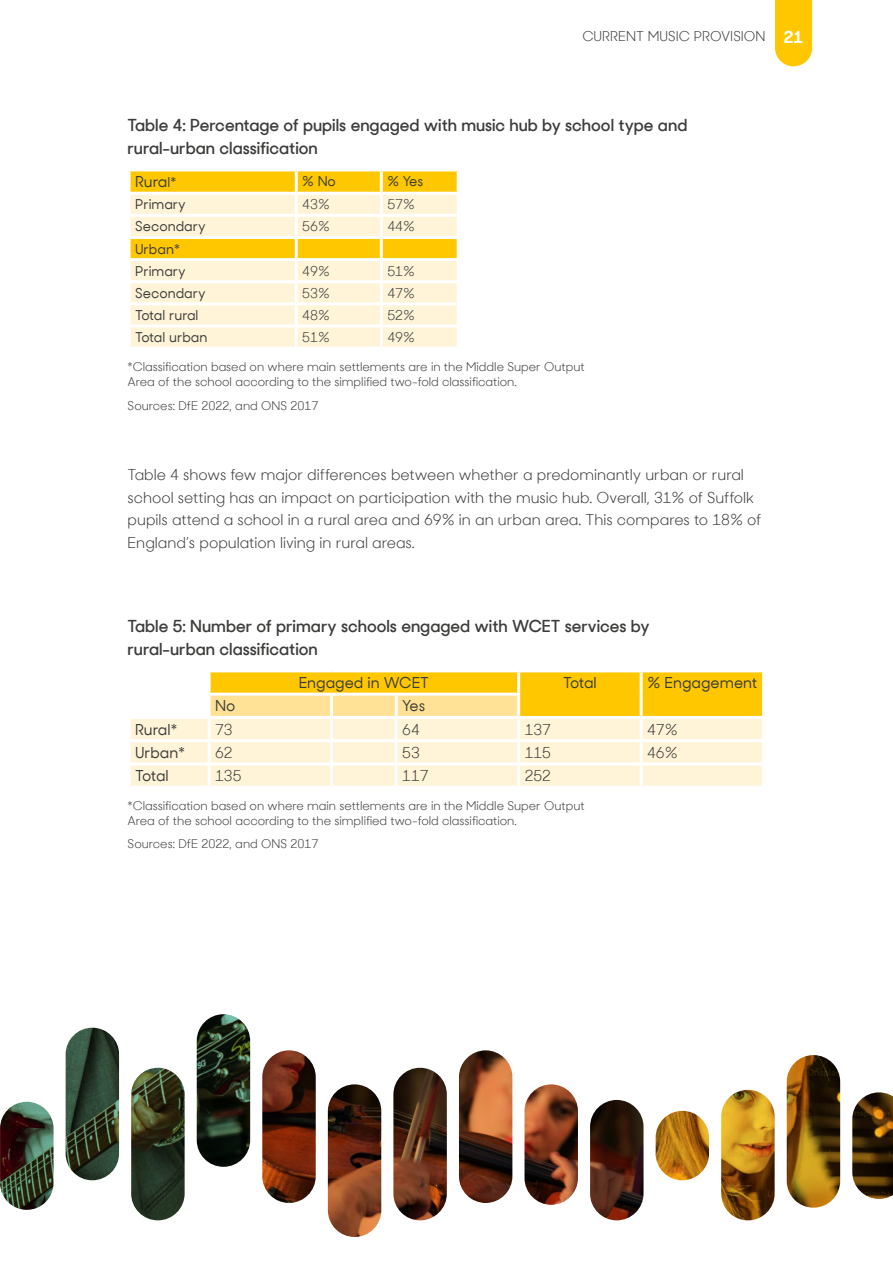
<style>
.page{position:relative;width:893px;height:1263px;background:#fff}
.page>*{position:absolute;margin:0;border:0;box-sizing:border-box;transform-origin:0 0}
._004__D_Head{font:600 16.5px/22.5px "Sharp Sans No 2";color:#3c3c3b}
._002__General_text{font:15px/22.5px "Sharp Sans No 2";color:#3c3c3b}
._002__General_text-2{font:500 15px "Sharp Sans No 2";color:#3c3c3b}
._106__Table_text{font:500 15px "Sharp Sans No 2";color:#3c3c3b}
._106__Table_text-2{font:500 13.5px "Sharp Sans No 2";color:#3c3c3b}
._106__Table_text-3{font:13.5px "Sharp Sans No 2";color:#3c3c3b}
._100__Running_head_left{font:13.5px "Sharp Sans No 2";color:#3c3c3b}
._002__General_text-3{font:12px/15px "Sharp Sans No 2";color:#3c3c3b}
.s1{font-weight:700;font-size:16.5px;color:#fff}
.s2{font-size:13.5px}
</style>
<div class="page">
<div style="left:775px;top:0;width:37px;height:66px;background:#fec700"></div>
<img style="left:0;top:1014px;width:893px;height:223px">
<svg style="left:131px;top:171px;width:326px;height:21px;background:#fec909"></svg>
<svg style="left:131px;top:195px;width:326px;height:152px;background:#feedb9"></svg>
<hr style="left:295px;top:171px;width:3px;height:21px;background:#fff">
<hr style="left:380px;top:171px;width:3px;height:21px;background:#fff">
<hr style="left:295px;top:195px;width:3px;height:19px;background:#fff">
<hr style="left:380px;top:195px;width:3px;height:19px;background:#fff">
<hr style="left:128px;top:214px;width:168px;height:3px;background:#fff">
<hr style="left:296px;top:214px;width:85px;height:3px;background:#fff">
<hr style="left:295px;top:217px;width:3px;height:19px;background:#fff">
<hr style="left:381px;top:214px;width:79px;height:3px;background:#fff">
<hr style="left:380px;top:217px;width:3px;height:19px;background:#fff">
<hr style="left:295px;top:239px;width:3px;height:19px;background:#fff">
<hr style="left:380px;top:239px;width:3px;height:19px;background:#fff">
<hr style="left:295px;top:261px;width:3px;height:19px;background:#fff">
<hr style="left:380px;top:261px;width:3px;height:19px;background:#fff">
<hr style="left:128px;top:280px;width:168px;height:3px;background:#fff">
<hr style="left:296px;top:280px;width:85px;height:3px;background:#fff">
<hr style="left:295px;top:283px;width:3px;height:19px;background:#fff">
<hr style="left:381px;top:280px;width:79px;height:3px;background:#fff">
<hr style="left:380px;top:283px;width:3px;height:19px;background:#fff">
<hr style="left:128px;top:302px;width:168px;height:3px;background:#fff">
<hr style="left:296px;top:302px;width:85px;height:3px;background:#fff">
<hr style="left:295px;top:305px;width:3px;height:19px;background:#fff">
<hr style="left:381px;top:302px;width:79px;height:3px;background:#fff">
<hr style="left:380px;top:305px;width:3px;height:19px;background:#fff">
<hr style="left:128px;top:324px;width:168px;height:3px;background:#fff">
<hr style="left:296px;top:324px;width:85px;height:3px;background:#fff">
<hr style="left:295px;top:327px;width:3px;height:20px;background:#fff">
<hr style="left:381px;top:324px;width:79px;height:3px;background:#fff">
<hr style="left:380px;top:327px;width:3px;height:20px;background:#fff">
<hr style="left:128px;top:236px;width:168px;height:3px;background:#fff">
<hr style="left:296px;top:236px;width:85px;height:3px;background:#fff">
<hr style="left:381px;top:236px;width:79px;height:3px;background:#fff">
<hr style="left:128px;top:258px;width:168px;height:3px;background:#fff">
<hr style="left:296px;top:258px;width:85px;height:3px;background:#fff">
<hr style="left:381px;top:258px;width:79px;height:3px;background:#fff">
<svg style="left:131px;top:672px;width:631px;height:114px;background:#fee79c"></svg>
<hr style="left:208px;top:672px;width:3px;height:21px;background:#fff">
<hr style="left:208px;top:696px;width:3px;height:20px;background:#fff">
<hr style="left:330px;top:696px;width:3px;height:20px;background:#fff">
<hr style="left:395px;top:696px;width:3px;height:20px;background:#fff">
<hr style="left:128px;top:716px;width:81px;height:3px;background:#fff">
<hr style="left:209px;top:716px;width:123px;height:3px;background:#fff">
<hr style="left:208px;top:719px;width:3px;height:20px;background:#fff">
<hr style="left:332px;top:716px;width:64px;height:3px;background:#fff">
<hr style="left:330px;top:719px;width:3px;height:20px;background:#fff">
<hr style="left:396px;top:716px;width:123px;height:3px;background:#fff">
<hr style="left:395px;top:719px;width:3px;height:20px;background:#fff">
<hr style="left:517px;top:719px;width:3px;height:20px;background:#fff">
<hr style="left:640px;top:719px;width:3px;height:20px;background:#fff">
<hr style="left:128px;top:739px;width:81px;height:3px;background:#fff">
<hr style="left:209px;top:739px;width:123px;height:3px;background:#fff">
<hr style="left:208px;top:742px;width:3px;height:20px;background:#fff">
<hr style="left:332px;top:739px;width:64px;height:3px;background:#fff">
<hr style="left:330px;top:742px;width:3px;height:20px;background:#fff">
<hr style="left:396px;top:739px;width:123px;height:3px;background:#fff">
<hr style="left:395px;top:742px;width:3px;height:20px;background:#fff">
<hr style="left:519px;top:739px;width:122px;height:3px;background:#fff">
<hr style="left:517px;top:742px;width:3px;height:20px;background:#fff">
<hr style="left:641px;top:739px;width:124px;height:3px;background:#fff">
<hr style="left:640px;top:742px;width:3px;height:20px;background:#fff">
<hr style="left:128px;top:762px;width:81px;height:3px;background:#fff">
<hr style="left:209px;top:762px;width:123px;height:3px;background:#fff">
<hr style="left:208px;top:765px;width:3px;height:21px;background:#fff">
<hr style="left:332px;top:762px;width:64px;height:3px;background:#fff">
<hr style="left:330px;top:765px;width:3px;height:21px;background:#fff">
<hr style="left:396px;top:762px;width:123px;height:3px;background:#fff">
<hr style="left:395px;top:765px;width:3px;height:21px;background:#fff">
<hr style="left:519px;top:762px;width:122px;height:3px;background:#fff">
<hr style="left:517px;top:765px;width:3px;height:21px;background:#fff">
<hr style="left:641px;top:762px;width:124px;height:3px;background:#fff">
<hr style="left:640px;top:765px;width:3px;height:21px;background:#fff">
<hr style="left:128px;top:693px;width:81px;height:3px;background:#fff">
<hr style="left:209px;top:693px;width:123px;height:3px;background:#fff">
<hr style="left:332px;top:693px;width:64px;height:3px;background:#fff">
<hr style="left:396px;top:693px;width:124px;height:3px;background:#fff">
<hr style="left:517px;top:672px;width:3px;height:21px;background:#fff">
<hr style="left:517px;top:696px;width:3px;height:20px;background:#fff">
<hr style="left:519px;top:716px;width:122px;height:3px;background:#fff">
<hr style="left:640px;top:672px;width:3px;height:22px;background:#fff">
<hr style="left:640px;top:694px;width:3px;height:22px;background:#fff">
<hr style="left:641px;top:716px;width:124px;height:3px;background:#fff">
<p class="_100__Running_head_left" style="left:582px;top:25px;width:222px">CURRENT MUSIC PROVISION <span class="s1">21</span></p>
<p class="_004__D_Head" style="left:128px;top:112px;width:561px">Table 4: Percentage of pupils engaged with music hub by school type and rural-urban classification</p>
<p class="_106__Table_text" style="left:135px;top:169px;width:43px">Rura<span class="s2">l*</span></p>
<p class="_106__Table_text-2" style="left:302px;top:170px;width:35px">% No</p>
<p class="_106__Table_text-2" style="left:387px;top:170px;width:38px">% Yes</p>
<p class="_106__Table_text-2" style="left:135px;top:193px;width:52px">Primary</p>
<p class="_106__Table_text-3" style="left:302px;top:193px;width:29px">43%</p>
<p class="_106__Table_text-3" style="left:387px;top:193px;width:29px">57%</p>
<p class="_106__Table_text-2" style="left:135px;top:215px;width:72px">Secondary</p>
<p class="_106__Table_text-3" style="left:302px;top:215px;width:29px">56%</p>
<p class="_106__Table_text-3" style="left:387px;top:215px;width:29px">44%</p>
<p class="_106__Table_text-2" style="left:135px;top:238px;width:46px">Urban*</p>
<p class="_106__Table_text-2" style="left:135px;top:260px;width:52px">Primary</p>
<p class="_106__Table_text-3" style="left:302px;top:259px;width:29px">49%</p>
<p class="_106__Table_text-3" style="left:387px;top:259px;width:29px">51%</p>
<p class="_106__Table_text-2" style="left:135px;top:282px;width:72px">Secondary</p>
<p class="_106__Table_text-3" style="left:302px;top:282px;width:29px">53%</p>
<p class="_106__Table_text-3" style="left:387px;top:282px;width:29px">47%</p>
<p class="_106__Table_text-2" style="left:135px;top:304px;width:65px">Total rural</p>
<p class="_106__Table_text-3" style="left:302px;top:304px;width:29px">48%</p>
<p class="_106__Table_text-3" style="left:387px;top:304px;width:29px">52%</p>
<p class="_106__Table_text-2" style="left:135px;top:326px;width:74px">Total urban</p>
<p class="_106__Table_text-3" style="left:302px;top:326px;width:29px">51%</p>
<p class="_106__Table_text-3" style="left:387px;top:326px;width:29px">49%</p>
<p class="_002__General_text-3" style="left:128px;top:358px;width:459px">*Classification based on where main settlements are in the Middle Super Output<br>Area of the school according to the simplified two-fold classification.</p>
<p class="_002__General_text-3" style="left:128px;top:397px;width:192px">Sources: DfE 2022, and ONS 2017</p>
<p class="_002__General_text" style="left:128px;top:462px;width:635px">Table 4 shows few major differences between whether a predominantly urban or rural school setting has an impact on participation with the music hub. Overall, 31% of Suffolk pupils attend a school in a rural area and 69% in an urban area. This compares to 18% of England’s population living in rural areas.</p>
<p class="_004__D_Head" style="left:128px;top:613px;width:523px">Table 5: Number of primary schools engaged with WCET services by rural-urban classification</p>
<p class="_002__General_text-2" style="left:299px;top:670px;width:132px">Engaged in WCET</p>
<p class="_002__General_text-2" style="left:563px;top:670px;width:35px">Total</p>
<p class="_002__General_text-2" style="left:647px;top:670px;width:111px">% Engagement</p>
<p class="_002__General_text-2" style="left:215px;top:694px;width:22px">No</p>
<p class="_002__General_text-2" style="left:402px;top:694px;width:24px">Yes</p>
<p class="_002__General_text-2" style="left:135px;top:717px;width:44px">Rural*</p>
<p class="_002__General_text" style="left:215px;top:716px;width:19px">73</p>
<p class="_002__General_text" style="left:402px;top:716px;width:19px">64</p>
<p class="_002__General_text" style="left:525px;top:716px;width:28px">137</p>
<p class="_002__General_text" style="left:647px;top:716px;width:32px">47%</p>
<p class="_002__General_text-2" style="left:135px;top:740px;width:51px">Urban*</p>
<p class="_002__General_text" style="left:215px;top:740px;width:19px">62</p>
<p class="_002__General_text" style="left:402px;top:740px;width:19px">53</p>
<p class="_002__General_text" style="left:525px;top:740px;width:28px">115</p>
<p class="_002__General_text" style="left:647px;top:740px;width:32px">46%</p>
<p class="_002__General_text-2" style="left:135px;top:763px;width:35px">Total</p>
<p class="_002__General_text" style="left:215px;top:763px;width:28px">135</p>
<p class="_002__General_text" style="left:402px;top:763px;width:28px">117</p>
<p class="_002__General_text" style="left:525px;top:763px;width:28px">252</p>
<p class="_002__General_text-3" style="left:128px;top:797px;width:459px">*Classification based on where main settlements are in the Middle Super Output<br>Area of the school according to the simplified two-fold classification.</p>
<p class="_002__General_text-3" style="left:128px;top:835px;width:192px">Sources: DfE 2022, and ONS 2017</p>
</div>
